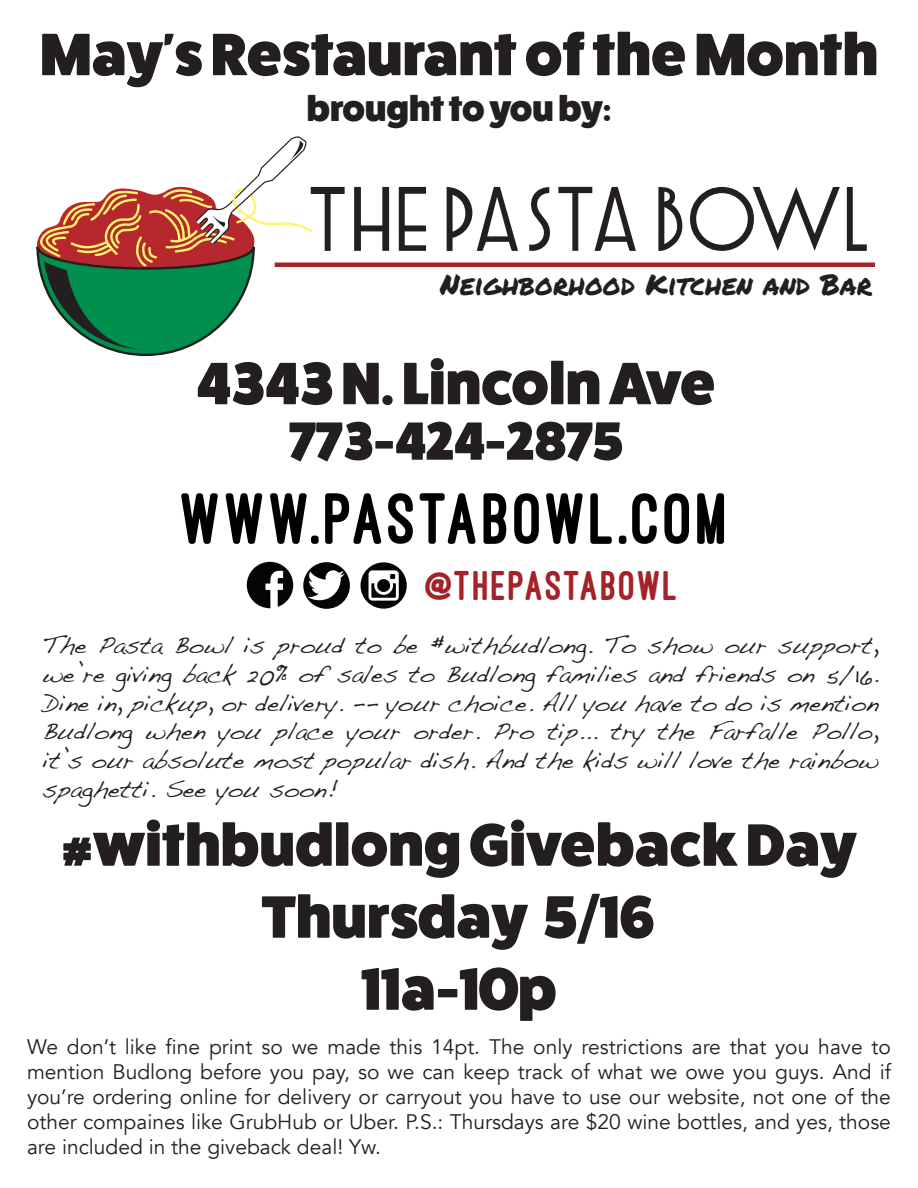
<style>
.page{position:relative;width:918px;height:1188px;background:#fff}
.page>*{position:absolute;margin:0;border:0;box-sizing:border-box;transform-origin:0 0}
.t1{font:800 75px "Ostrich Sans";letter-spacing:.03em;color:#000}
.t2{font:60px "Fat Frank";color:#231f20}
.t3{font:54px "Fat Frank";color:#231f20}
.t4{font:800 43.05px "Ostrich Sans";letter-spacing:.035em;color:#a4222a}
.t5{font:36px "Fat Frank";color:#231f20}
.t6{font:28.5px "Permanent Marker";color:#231f20}
.t7{font:24px/28.8px "Handwriting Dakota";color:#231f20;text-align:justify}
.t8{font:21px/25.2px "Avenir";color:#231f20;text-align:justify}
</style>
<div class="page">
<svg style="left:303px;top:562px;width:47px;height:47px"></svg>
<div style="left:361px;top:562px;width:46px;height:47px;background:#040503;border-radius:50%"></div>
<svg style="left:369px;top:570px;width:30px;height:31px"></svg>
<svg style="left:247px;top:562px;width:46px;height:46px"></svg>
<svg style="left:558px;top:187px;width:78px;height:64px"></svg>
<svg style="left:643px;top:186px;width:232px;height:77px"></svg>
<svg style="left:36px;top:136px;width:514px;height:221px"></svg>
<hr style="left:275px;top:263px;width:600px;height:4px;background:#a4222a">
<p class="t2" style="left:40px;top:18px;width:840px">May's Restaurant of the Month</p>
<p class="t5" style="left:307px;top:87px;width:306px">brought to you by:</p>
<p class="t6" style="left:440px;top:263px;width:433px">Neighborhood Kitchen and Bar</p>
<p class="t2" style="left:196px;top:347px;width:521px">4343 N. Lincoln Ave</p>
<p class="t3" style="left:289px;top:408px;width:335px">773-424-2875</p>
<p class="t1" style="left:181px;top:479px;width:551px">WWW.PASTABOWL.COM</p>
<p class="t4" style="left:425px;top:563px;width:255px">@THEPASTABOWL</p>
<p class="t7" style="left:42px;top:630px;width:838px">The Pasta Bowl is proud to be #withbudlong. To show our support, we’re giving back 20% of sales to Budlong families and friends on 5/16.<br>Dine in, pickup, or delivery. -- your choice. All you have to do is mention Budlong when you place your order. Pro tip... try the Farfalle Pollo, it’s our absolute most popular dish. And the kids will love the rainbow spaghetti. See you soon!</p>
<p class="t2" style="left:61px;top:809px;width:797px">#withbudlong Giveback Day</p>
<p class="t2" style="left:262px;top:881px;width:396px">Thursday 5/16</p>
<p class="t2" style="left:361px;top:953px;width:197px">11a-10p</p>
<p class="t8" style="left:27px;top:1034px;width:866px">We don’t like fine print so we made this 14pt. The only restrictions are that you have to mention Budlong before you pay, so we can keep track of what we owe you guys. And if you’re ordering online for delivery or carryout you have to use our website, not one of the other compaines like GrubHub or Uber. P.S.: Thursdays are $20 wine bottles, and yes, those are included in the giveback deal! Yw.</p>
</div>
